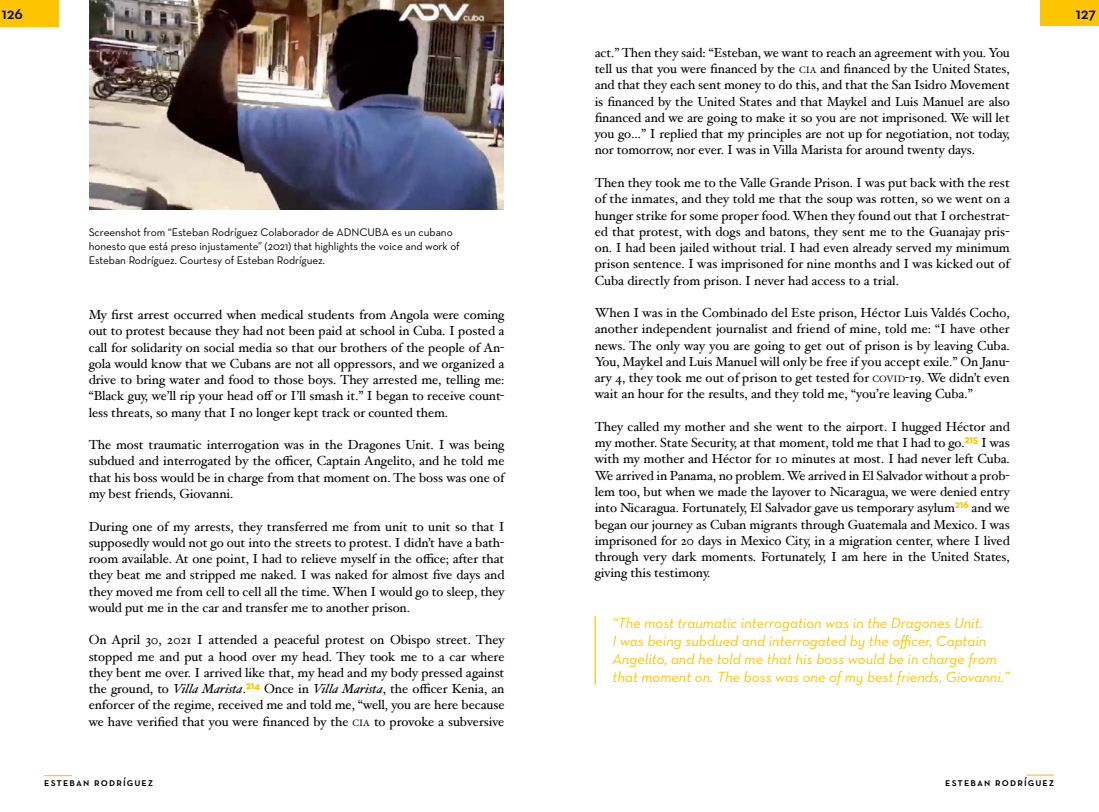
<style>
.page{position:relative;width:1099px;height:812px;background:#fff}
.page>*{position:absolute;margin:0;border:0;box-sizing:border-box;transform-origin:0 0}
.t1{font:600 16.25px "Neutraface Text";letter-spacing:-.005em;color:#000}
.amarillo{font:italic 15px/18px "Neutra Text";color:#fdc500}
.txt{font:13.12px/16.2px "Hoefler Text";letter-spacing:-.005em;color:#000;text-align:justify}
.Estilo_de_párrafo_1{font:11.25px/13.8px "Neutraface Text";letter-spacing:-.005em;color:#000}
.t2{font:600 11.25px "Neutraface Text";letter-spacing:.1em;color:#000}
.s1{font-style:italic}
.s2{font-size:9.12px}
</style>
<div class="page">
<div style="left:0;top:0;width:58px;height:27px;background:#fdc500"></div>
<div style="left:1040px;top:0;width:58px;height:26px;background:#fdc500"></div>
<hr style="left:44px;top:774px;width:28px;height:2px;background:#f6c542">
<img style="left:89px;top:0;width:414px;height:209px">
<hr style="left:594px;top:616px;width:1px;height:68px;background:#fdc500">
<svg style="left:1026px;top:774px;width:27px;height:1px"></svg>
<p class="t1" style="left:2px;top:3px;width:23px">126</p>
<p class="t1" style="left:1075px;top:3px;width:22px">127</p>
<p class="Estilo_de_párrafo_1" style="left:89px;top:225px;width:372px">Screenshot from “Esteban Rodríguez Colaborador de ADNCUBA es un cubano honesto que está preso injustamente” (2021) that highlights the voice and work of<br>Esteban Rodríguez. Courtesy of Esteban Rodríguez.</p>
<p class="txt" style="left:89px;top:306px;width:417px">My first arrest occurred when medical students from Angola were coming out to protest because they had not been paid at school in Cuba. I posted a call for solidarity on social media so that our brothers of the people of An&shy;gola would know that we Cubans are not all oppressors, and we organized a drive to bring water and food to those boys. They arrested me, telling me: “Black guy, we’ll rip your head off or I’ll smash it.” I began to receive count&shy;less threats, so many that I no longer kept track or counted them.</p>
<p class="txt" style="left:89px;top:436px;width:417px">The most traumatic interrogation was in the Dragones Unit. I was being subdued and interrogated by the officer, Captain Angelito, and he told me that his boss would be in charge from that moment on. The boss was one of my best friends, Giovanni.</p>
<p class="txt" style="left:89px;top:518px;width:417px">During one of my arrests, they transferred me from unit to unit so that I supposedly would not go out into the streets to protest. I didn’t have a bath&shy;room available. At one point, I had to relieve myself in the office; after that they beat me and stripped me naked. I was naked for almost five days and they moved me from cell to cell all the time. When I would go to sleep, they would put me in the car and transfer me to another prison.</p>
<p class="txt" style="left:89px;top:631px;width:417px">On April 30, 2021 I attended a peaceful protest on Obispo street. They stopped me and put a hood over my head. They took me to a car where they bent me over. I arrived like that, my head and my body pressed against the ground, to <span class="s1">Villa Marista</span>.<sup>214</sup> Once in <span class="s1">Villa Marista</span>, the officer Kenia, an enforcer of the regime, received me and told me, “well, you are here because we have verified that you were financed by the <span class="s2">CIA</span> to provoke a subversive</p>
<p class="t2" style="left:44px;top:775px;width:111px">esteban rodríguez</p>
<p class="txt" style="left:594px;top:44px;width:416px">act.” Then they said: “Esteban, we want to reach an agreement with you. You tell us that you were financed by the <span class="s2">CIA</span> and financed by the United States, and that they each sent money to do this, and that the San Isidro Movement is financed by the United States and that Maykel and Luis Manuel are also financed and we are going to make it so you are not imprisoned. We will let you go…” I replied that my principles are not up for negotiation, not today, nor tomorrow, nor ever. I was in Villa Marista for around twenty days.</p>
<p class="txt" style="left:594px;top:174px;width:416px">Then they took me to the Valle Grande Prison. I was put back with the rest of the inmates, and they told me that the soup was rotten, so we went on a hunger strike for some proper food. When they found out that I orchestrat&shy;ed that protest, with dogs and batons, they sent me to the Guanajay pris&shy;on. I had been jailed without trial. I had even already served my minimum prison sentence. I was imprisoned for nine months and I was kicked out of Cuba directly from prison. I never had access to a trial.</p>
<p class="txt" style="left:594px;top:304px;width:416px">When I was in the Combinado del Este prison, Héctor Luis Valdés Cocho, another independent journalist and friend of mine, told me: “I have other news. The only way you are going to get out of prison is by leaving Cuba.<br>You, Maykel and Luis Manuel will only be free if you accept exile.” On Janu&shy;ary 4, they took me out of prison to get tested for <span class="s2">COVID</span>-19. We didn’t even wait an hour for the results, and they told me, “you’re leaving Cuba.”</p>
<p class="txt" style="left:594px;top:418px;width:416px">They called my mother and she went to the airport. I hugged Héctor and my mother. State Security, at that moment, told me that I had to go.<sup>215</sup> I was with my mother and Héctor for 10 minutes at most. I had never left Cuba.<br>We arrived in Panama, no problem. We arrived in El Salvador without a prob&shy;lem too, but when we made the layover to Nicaragua, we were denied entry into Nicaragua. Fortunately, El Salvador gave us temporary asylum<sup>216</sup> and we began our journey as Cuban migrants through Guatemala and Mexico. I was imprisoned for 20 days in Mexico City, in a migration center, where I lived through very dark moments. Fortunately, I am here in the United States, giving this testimony.</p>
<p class="amarillo" style="left:612px;top:613px;width:398px">“The most traumatic interrogation was in the Dragones Unit.<br>I was being subdued and interrogated by the officer, Captain Angelito, and he told me that his boss would be in charge from that moment on. The boss was one of my best friends, Giovanni.”</p>
<p class="t2" style="left:945px;top:774px;width:111px">esteban rodríguez</p>
</div>
